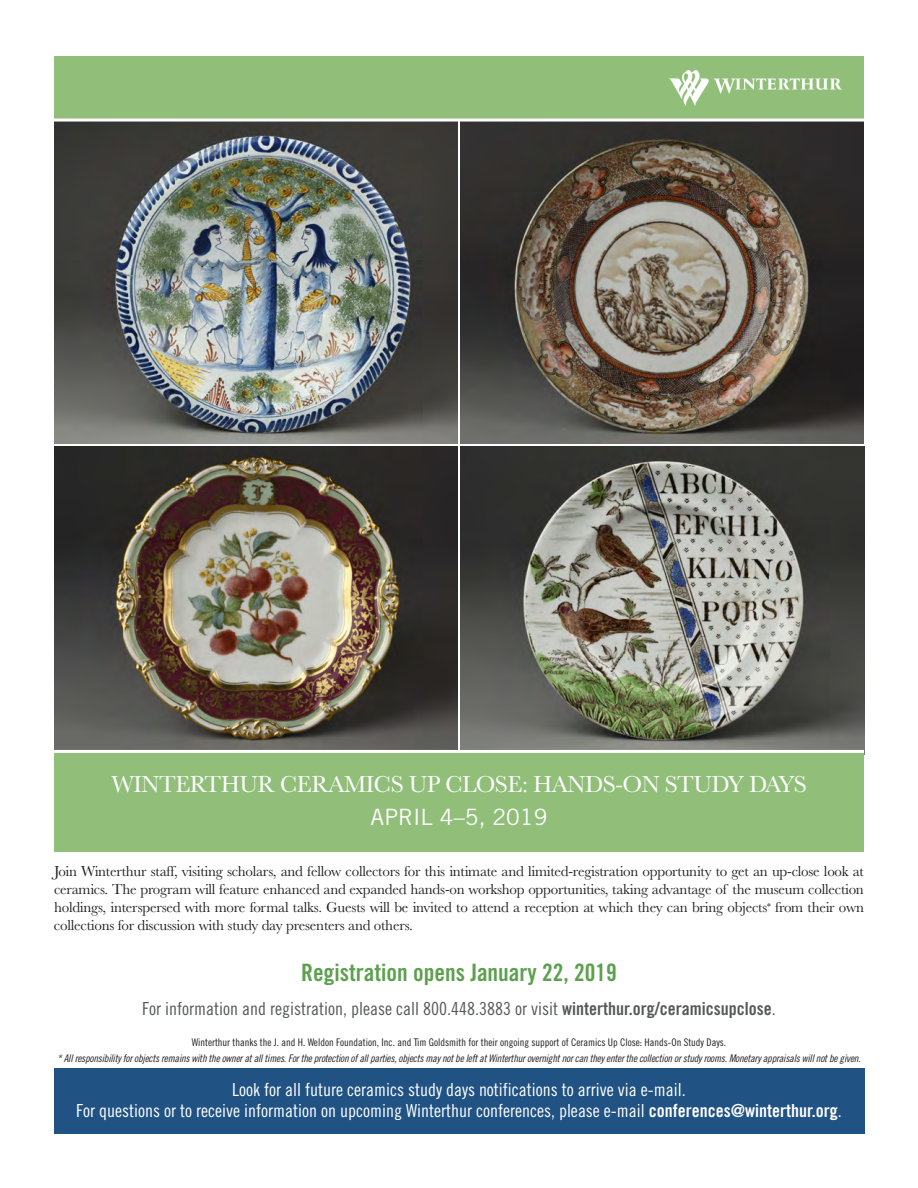
<style>
.page{position:relative;width:918px;height:1188px;background:#fff}
.page>*{position:absolute;margin:0;border:0;box-sizing:border-box;transform-origin:0 0}
.t1{font:24px "Baskerville";letter-spacing:-.02em;color:#fff}
.t2{font:24px "Trade Gothic Bold Cond Twenty";color:#5da04f}
.t3{font:22.5px "Trade Gothic";color:#fff}
.t4{font:18px/21px "Trade Gothic Cond Eighteen";color:#fff;text-align:center}
.t5{font:18px "Trade Gothic Cond Eighteen";color:#57585a}
.t6{font:15px/18px "Baskerville";letter-spacing:-.015em;color:#231f20;text-align:justify}
.t7{font:10.5px "Trade Gothic Cond Eighteen Obl";letter-spacing:-.02em;color:#231f20}
.t8{font:10.5px "Trade Gothic Cond Eighteen";color:#231f20}
.s1{font-family:"Trade Gothic Bold Cond Twenty"}
</style>
<div class="page">
<img style="left:54px;top:122px;width:404px;height:322px">
<img style="left:460px;top:122px;width:404px;height:322px">
<img style="left:461px;top:446px;width:403px;height:304px">
<img style="left:54px;top:446px;width:404px;height:304px">
<div style="left:54px;top:56px;width:810px;height:63px;background:#91bf7a"></div>
<img style="left:669px;top:71px;width:172px;height:35px">
<div style="left:54px;top:1069px;width:810px;height:65px;background:#205283"></div>
<div style="left:54px;top:752px;width:810px;height:100px;background:#91bf7a"></div>
<hr style="left:54px;top:750px;width:810px;height:3px;background:#fff">
<h1 class="t1" style="left:111px;top:776px;width:697px">WINTERTHUR CERAMICS UP CLOSE: HANDS-ON STUDY DAYS</h1>
<h2 class="t3" style="left:371px;top:808px;width:178px">APRIL 4–5, 2019</h2>
<p class="t6" style="left:54px;top:864px;width:812px">Join Winterthur staff, visiting scholars, and fellow collectors for this intimate and limited-registration opportunity to get an up-close look at ceramics. The program will feature enhanced and expanded hands-on workshop opportunities, taking advantage of the museum collection holdings, interspersed with more formal talks. Guests will be invited to attend a reception at which they can bring objects<sup>*</sup> from their own collections for discussion with study day presenters and others.</p>
<h1 class="t2" style="left:301px;top:964px;width:317px">Registration opens January 22, 2019</h1>
<p class="t5" style="left:142px;top:1002px;width:635px">For information and registration, please call 800.448.3883 or visit <span class="s1">winterthur.org/ceramicsupclose</span>.</p>
<p class="t8" style="left:192px;top:1039px;width:536px">Winterthur thanks the J. and H. Weldon Foundation, Inc. and Tim Goldsmith for their ongoing support of Ceramics Up Close: Hands-On Study Days.</p>
<p class="t7" style="left:57px;top:1054px;width:805px">* All responsibility for objects remains with the owner at all times. For the protection of all parties, objects may not be left at Winterthur overnight nor can they enter the collection or study rooms. Monetary appraisals will not be given.</p>
<p class="t4" style="left:76px;top:1080px;width:767px">Look for all future ceramics study days notifications to arrive via e-mail.<br>For questions or to receive information on upcoming Winterthur conferences, please e-mail <span class="s1">conferences@winterthur.org</span>.</p>
</div>
